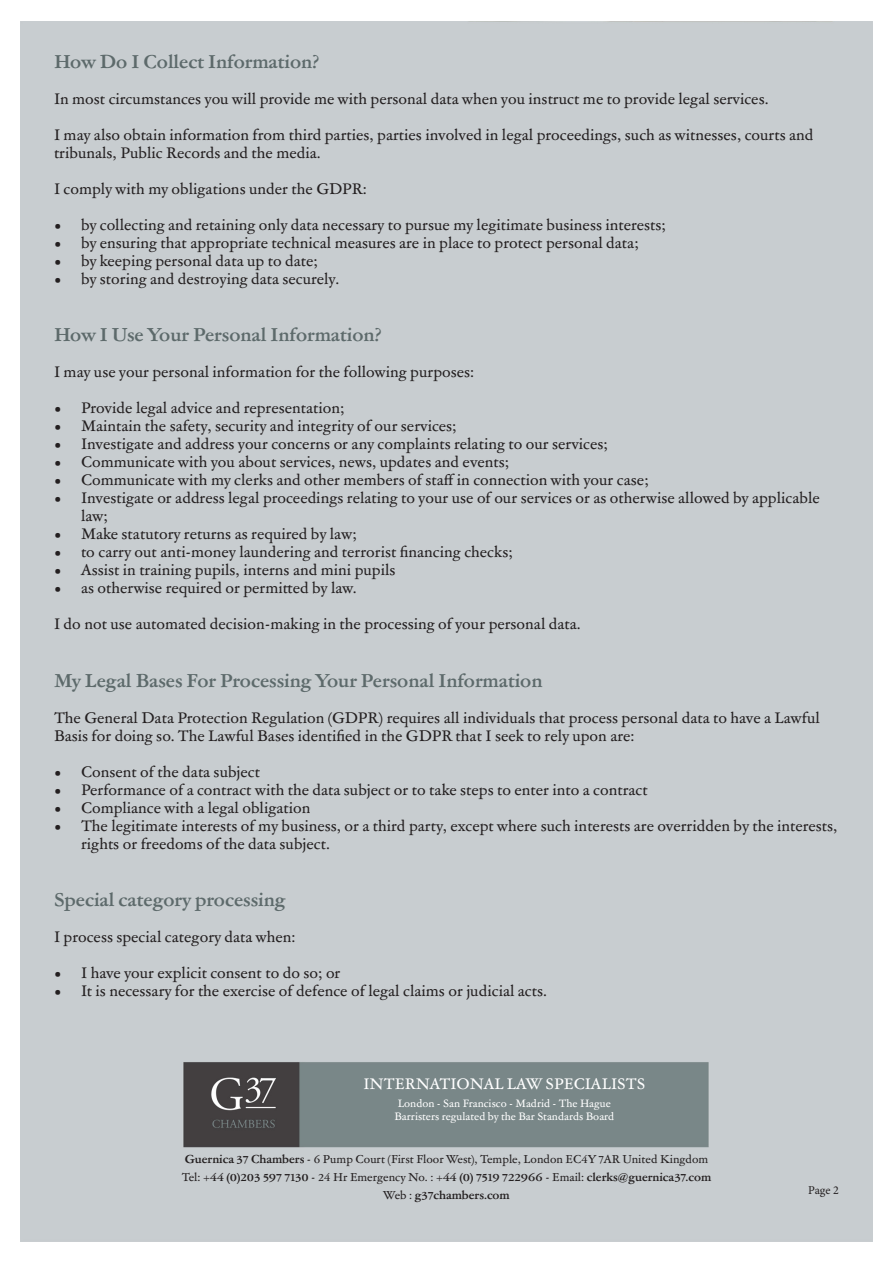
<style>
.page{position:relative;width:893px;height:1263px;background:#fff}
.page>*{position:absolute;margin:0;border:0;box-sizing:border-box;transform-origin:0 0}
.t1{font:700 18px "Garamond ATF Text";color:#5d6a6b}
.t2{font:15px/18px "Garamond ATF Text";color:#231f20}
.t3{font:15px "Garamond ATF Text";color:#fff}
.t4{font:12px "Minion Pro";color:#231f20}
.t5{font:700 11.25px "Garamond ATF Text";color:#231f20}
.t6{font:11.25px "Garamond ATF Text";color:#231f20}
.t7{font:10.5px "Garamond ATF Text";color:#fff}
.s1{font-weight:700}
.s2{font-weight:400}
</style>
<div class="page">
<div style="left:21px;top:21px;width:851px;height:1221px;background:#c8cdd0"></div>
<p class="t1" style="left:54px;top:48px;width:267px">How Do I Collect Information?</p>
<p class="t2" style="left:54px;top:89px;width:716px">In most circumstances you will provide me with personal data when you instruct me to provide legal services.</p>
<p class="t2" style="left:54px;top:125px;width:761px">I may also obtain information from third parties, parties involved in legal proceedings, such as witnesses, courts and tribunals, Public Records and the media.</p>
<p class="t2" style="left:54px;top:179px;width:314px">I comply with my obligations under the GDPR:</p>
<p class="t2" style="left:54px;top:215px;width:613px">• by collecting and retaining only data necessary to pursue my legitimate business interests;</p>
<p class="t2" style="left:54px;top:233px;width:586px">• by ensuring that appropriate technical measures are in place to protect personal data;</p>
<p class="t2" style="left:54px;top:251px;width:265px">• by keeping personal data up to date;</p>
<p class="t2" style="left:54px;top:269px;width:287px">• by storing and destroying data securely.</p>
<p class="t1" style="left:54px;top:322px;width:329px">How I Use Your Personal Information?</p>
<p class="t2" style="left:54px;top:362px;width:422px">I may use your personal information for the following purposes:</p>
<p class="t2" style="left:54px;top:398px;width:292px">• Provide legal advice and representation;</p>
<p class="t2" style="left:54px;top:416px;width:404px">• Maintain the safety, security and integrity of our services;</p>
<p class="t2" style="left:54px;top:434px;width:555px">• Investigate and address your concerns or any complaints relating to our services;</p>
<p class="t2" style="left:54px;top:452px;width:457px">• Communicate with you about services, news, updates and events;</p>
<p class="t2" style="left:54px;top:470px;width:596px">• Communicate with my clerks and other members of staff in connection with your case;</p>
<p class="t2" style="left:81px;top:488px;width:740px;text-indent:-27px">• Investigate or address legal proceedings relating to your use of our services or as otherwise allowed by applicable law;</p>
<p class="t2" style="left:54px;top:524px;width:304px">• Make statutory returns as required by law;</p>
<p class="t2" style="left:54px;top:542px;width:460px">• to carry out anti-money laundering and terrorist financing checks;</p>
<p class="t2" style="left:54px;top:560px;width:343px">• Assist in training pupils, interns and mini pupils</p>
<p class="t2" style="left:54px;top:578px;width:304px">• as otherwise required or permitted by law.</p>
<p class="t2" style="left:54px;top:614px;width:528px">I do not use automated decision-making in the processing of your personal data.</p>
<p class="t1" style="left:54px;top:667px;width:490px">My Legal Bases For Processing Your Personal Information</p>
<p class="t2" style="left:54px;top:708px;width:767px">The General Data Protection Regulation (GDPR) requires all individuals that process personal data to have a Lawful<br>Basis for doing so. The Lawful Bases identified in the GDPR that I seek to rely upon are:</p>
<p class="t2" style="left:54px;top:762px;width:208px">• Consent of the data subject</p>
<p class="t2" style="left:54px;top:780px;width:595px">• Performance of a contract with the data subject or to take steps to enter into a contract</p>
<p class="t2" style="left:54px;top:798px;width:258px">• Compliance with a legal obligation</p>
<p class="t2" style="left:81px;top:816px;width:758px;text-indent:-27px">• The legitimate interests of my business, or a third party, except where such interests are overridden by the interests, rights or freedoms of the data subject.</p>
<p class="t1" style="left:54px;top:887px;width:233px">Special category processing</p>
<p class="t2" style="left:54px;top:927px;width:243px">I process special category data when:</p>
<p class="t2" style="left:54px;top:963px;width:288px">• I have your explicit consent to do so; or</p>
<p class="t2" style="left:54px;top:981px;width:495px">• It is necessary for the exercise of defence of legal claims or judicial acts.</p>
<p class="t3" style="left:363px;top:1073px;width:283px">INTERNATIONAL LAW SPECIALISTS</p>
<p class="t7" style="left:398px;top:1096px;width:215px">London - San Francisco - Madrid - The Hague</p>
<p class="t7" style="left:394px;top:1109px;width:221px">Barristers regulated by the Bar Standards Board</p>
<p class="t6" style="left:185px;top:1151px;width:525px"><span class="s1">Guernica 37 Chambers</span> - 6 Pump Court (First Floor West), Temple, London EC4Y 7AR United Kingdom</p>
<p class="t5" style="left:182px;top:1169px;width:531px"><span class="s2">Tel:</span> +44 (0)203 597 7130 <span class="s2">- 24 Hr Emergency No. :</span> +44 (0) 7519 722966 <span class="s2">- Email:</span> clerks@guernica37.com</p>
<p class="t5" style="left:383px;top:1187px;width:128px"><span class="s2">Web :</span> g37chambers.com</p>
<p class="t4" style="left:808px;top:1182px;width:32px">Page 2</p>
</div>
